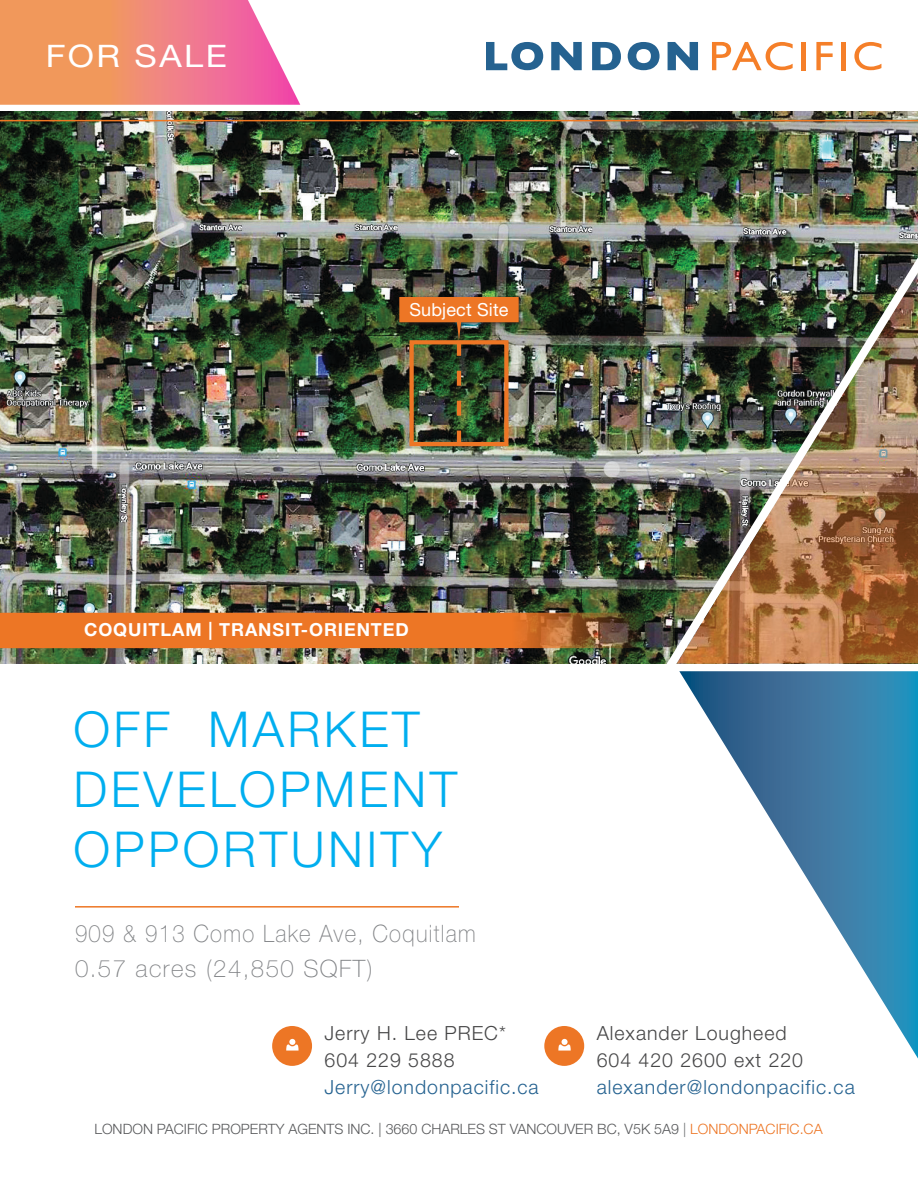
<style>
.page{position:relative;width:918px;height:1188px;background:#fff}
.page>*{position:absolute;margin:0;border:0;box-sizing:border-box;transform-origin:0 0}
.t1{font:300 49.5px/60px "Helvetica Neue LT Std";letter-spacing:.07em;color:#00aeef}
.text_footer{font:31.05px "Helvetica Neue LT Std";letter-spacing:.07em;color:#fff;scale:1.11 1}
.t2{font:100 24px/35.8px "Helvetica Neue LT Std";letter-spacing:.06em;color:#808285;scale:.92 1}
.text_names{font:300 19.5px "Helvetica Neue LT Std";letter-spacing:.05em;color:#464647}
.email{font:300 19.5px "Helvetica Neue LT Std";letter-spacing:.05em;color:#256290}
.t3{font:700 18px "Helvetica Neue LT Std";letter-spacing:.05em;color:#fff}
.text_footer-2{font:18px "Helvetica Neue LT Std";letter-spacing:.01em;color:#fff}
.t4{font:300 14.25px "Helvetica Neue LT Std";color:#58595b}
.s1{color:#6d6f71}
.s2{color:#ed7625}
</style>
<div class="page">
<img style="left:0;top:112px;width:918px;height:145px">
<img style="left:0;top:257px;width:918px;height:809px">
<svg style="left:0;top:613px;width:671px;height:35px;background:#d56f28"></svg>
<hr style="left:75px;top:906px;width:384px;height:2px;background:#ed7625">
<svg style="left:679px;top:671px;width:239px;height:388px"></svg>
<img style="left:677px;top:221px;width:241px;height:442px">
<hr style="left:0;top:120px;width:918px;height:1px;background:#ee7723">
<svg style="left:486px;top:42px;width:57px;height:28px"></svg>
<svg style="left:551px;top:42px;width:31px;height:28px"></svg>
<svg style="left:592px;top:42px;width:29px;height:28px"></svg>
<svg style="left:628px;top:42px;width:32px;height:28px"></svg>
<svg style="left:668px;top:42px;width:30px;height:28px"></svg>
<svg style="left:712px;top:42px;width:81px;height:28px"></svg>
<hr style="left:802px;top:42px;width:4px;height:28px;background:#f57f29">
<svg style="left:816px;top:42px;width:17px;height:28px"></svg>
<hr style="left:841px;top:42px;width:4px;height:28px;background:#f57f29">
<svg style="left:854px;top:42px;width:27px;height:28px"></svg>
<svg style="left:0;top:0;width:300px;height:105px;background:#f28f83"></svg>
<div style="left:272px;top:1026px;width:40px;height:40px;background:#ed7625;border-radius:50%"></div>
<svg style="left:286px;top:1039px;width:13px;height:12px"></svg>
<div style="left:544px;top:1026px;width:40px;height:40px;background:#ed7625;border-radius:50%"></div>
<svg style="left:558px;top:1039px;width:13px;height:12px"></svg>
<div style="left:398px;top:295px;width:125px;height:49px;background:#231f20;opacity:.75"></div>
<img style="left:399px;top:297px;width:120px;height:149px">
<p class="text_footer" style="left:46px;top:37px;width:165px">FOR SALE</p>
<p class="text_footer-2" style="left:409px;top:299px;width:101px">Subject Site</p>
<p class="t3" style="left:84px;top:619px;width:326px">COQUITLAM | TRANSIT-ORIENTED</p>
<p class="t1" style="left:73px;top:699px;width:386px">OFF MARKET<br>DEVELOPMENT<br>OPPORTUNITY</p>
<p class="t2" style="left:75px;top:915px;width:437px">909 &amp; 913 Como Lake Ave, Coquitlam<br>0.57 acres (24,850 SQFT)</p>
<p class="text_names" style="left:325px;top:1021px;width:183px">Jerry H. Lee PREC*</p>
<p class="text_names" style="left:325px;top:1048px;width:131px">604 229 5888</p>
<p class="email" style="left:325px;top:1075px;width:216px">Jerry@londonpacific.ca</p>
<p class="text_names" style="left:597px;top:1021px;width:191px">Alexander Lougheed</p>
<p class="text_names" style="left:597px;top:1048px;width:208px">604 420 2600 ext 220</p>
<p class="email" style="left:597px;top:1075px;width:260px">alexander@londonpacific.ca</p>
<p class="t4" style="left:94px;top:1120px;width:730px">LONDON PACIFIC PROPERTY AGENTS INC. | 3660 CHARLES ST VANCOUVER BC, V5K 5A9 <span class="s1">|</span> <span class="s2">LONDONPACIFIC.CA</span></p>
</div>
